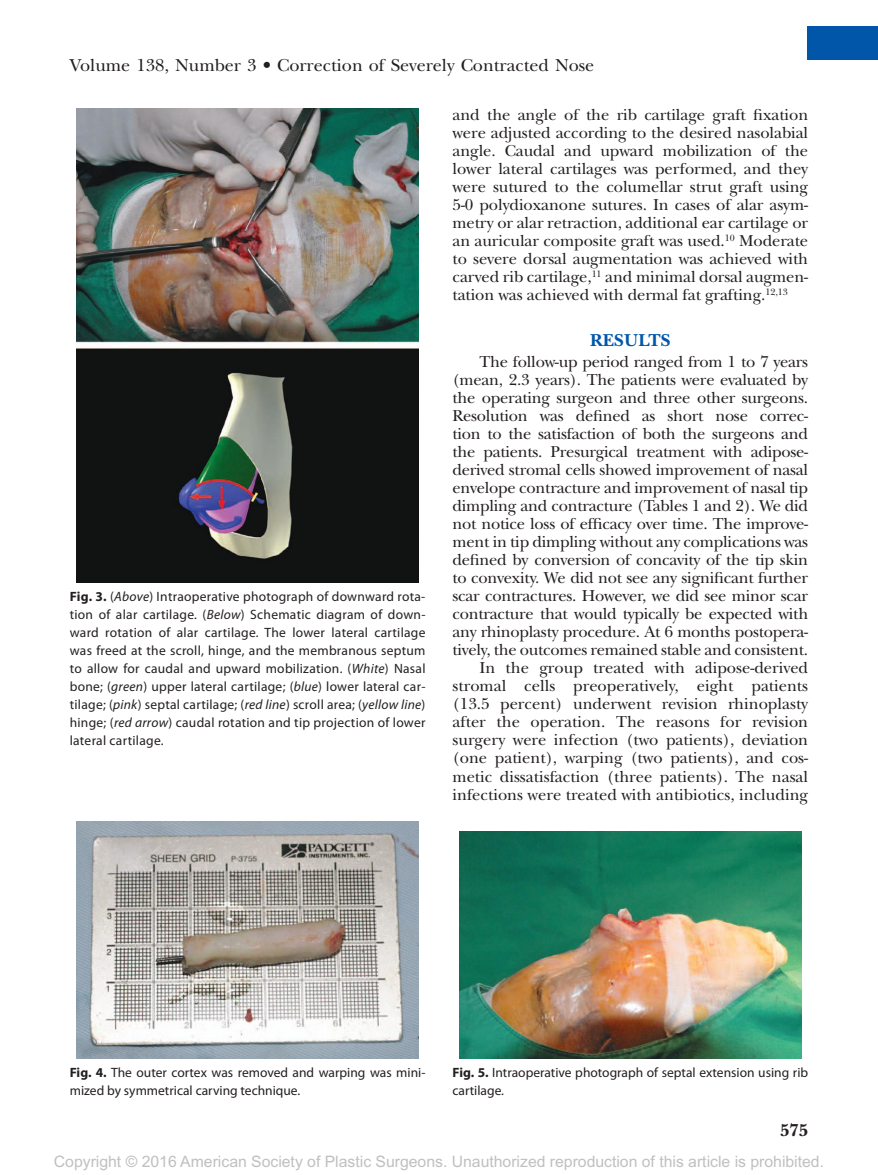
<style>
.page{position:relative;width:878px;height:1175px;background:#fff}
.page>*{position:absolute;margin:0;border:0;box-sizing:border-box;transform-origin:0 0}
.t1{font:18px "New Baskerville";color:#241f1f}
.t2{font:700 18px "New Baskerville";letter-spacing:.01em;color:#0156aa}
.t3{font:700 18px "New Baskerville";color:#241f1f}
.t4{font:16.5px/18px "New Baskerville";letter-spacing:-.015em;color:#241f1f;text-align:justify}
.t5{font:15.75px "Arial MT Std";color:#c0bfc1}
.t6{font:13.5px/18px "Myriad Pro";color:#241f1f}
.s1{font-weight:700}
.s2{font-style:italic}
</style>
<div class="page">
<div style="left:807px;top:26px;width:71px;height:33px;background:#0156aa"></div>
<img style="left:76px;top:108px;width:343px;height:474px">
<img style="left:77px;top:821px;width:341px;height:237px">
<img style="left:459px;top:831px;width:342px;height:227px">
<p class="t1" style="left:70px;top:54px;width:526px">Volume 138, Number 3 • Correction of Severely Contracted Nose</p>
<p class="t6" style="left:70px;top:587px;width:357px;text-align:justify"><span class="s1">Fig. 3.</span> (<span class="s2">Above</span>) Intraoperative photograph of downward rota&shy;tion of alar cartilage. (<span class="s2">Below</span>) Schematic diagram of down&shy;ward rotation of alar cartilage. The lower lateral cartilage was freed at the scroll, hinge, and the membranous septum to allow for caudal and upward mobilization. (<span class="s2">White</span>) Nasal bone; (<span class="s2">green</span>) upper lateral cartilage; (<span class="s2">blue</span>) lower lateral car&shy;tilage; (<span class="s2">pink</span>) septal cartilage; (<span class="s2">red line</span>) scroll area; (<span class="s2">yellow line</span>) hinge; (<span class="s2">red arrow</span>) caudal rotation and tip projection of lower lateral cartilage.</p>
<p class="t4" style="left:452px;top:106px;width:357px">and the angle of the rib cartilage graft fixation were adjusted according to the desired nasolabial angle. Caudal and upward mobilization of the lower lateral cartilages was performed, and they were sutured to the columellar strut graft using 5-0 polydioxanone sutures. In cases of alar asym&shy;metry or alar retraction, additional ear cartilage or an auricular composite graft was used.<sup>10</sup> Moderate to severe dorsal augmentation was achieved with carved rib cartilage,<sup>11</sup> and minimal dorsal augmen&shy;tation was achieved with dermal fat grafting.<sup>12,13</sup></p>
<p class="t2" style="left:590px;top:329px;width:82px">RESULTS</p>
<p class="t4" style="left:452px;top:352px;width:357px;text-align:right">The follow-up period ranged from 1 to 7 years (mean, 2.3 years). The patients were evaluated by the operating surgeon and three other surgeons.<br>Resolution was defined as short nose correc&shy;tion to the satisfaction of both the surgeons and the patients. Presurgical treatment with adipose&shy;derived stromal cells showed improvement of nasal envelope contracture and improvement of nasal tip dimpling and contracture (Tables 1 and 2). We did not notice loss of efficacy over time. The improve&shy;ment in tip dimpling without any complications was defined by conversion of concavity of the tip skin to convexity. We did not see any significant further scar contractures. However, we did see minor scar contracture that would typically be expected with any rhinoplasty procedure. At 6 months postopera&shy;tively, the outcomes remained stable and consistent.<br>In the group treated with adipose-derived stromal cells preoperatively, eight patients (13.5 -percent) underwent revision rhinoplasty after the operation. The reasons for revision surgery were infection (two patients), deviation (one patient), warping (two patients), and cos&shy;metic dissatisfaction (three patients). The nasal infections were treated with antibiotics, including</p>
<p class="t6" style="left:70px;top:1063px;width:357px"><span class="s1">Fig. 4.</span> The outer cortex was removed and warping was mini&shy;mized by symmetrical carving technique.</p>
<p class="t6" style="left:452px;top:1063px;width:357px"><span class="s1">Fig. 5.</span> Intraoperative photograph of septal extension using rib cartilage.</p>
<p class="t3" style="left:780px;top:1119px;width:30px">575</p>
<p class="t5" style="left:54px;top:1152px;width:771px">Copyright © 2016 American Society of Plastic Surgeons. Unauthorized reproduction of this article is prohibited.</p>
</div>
